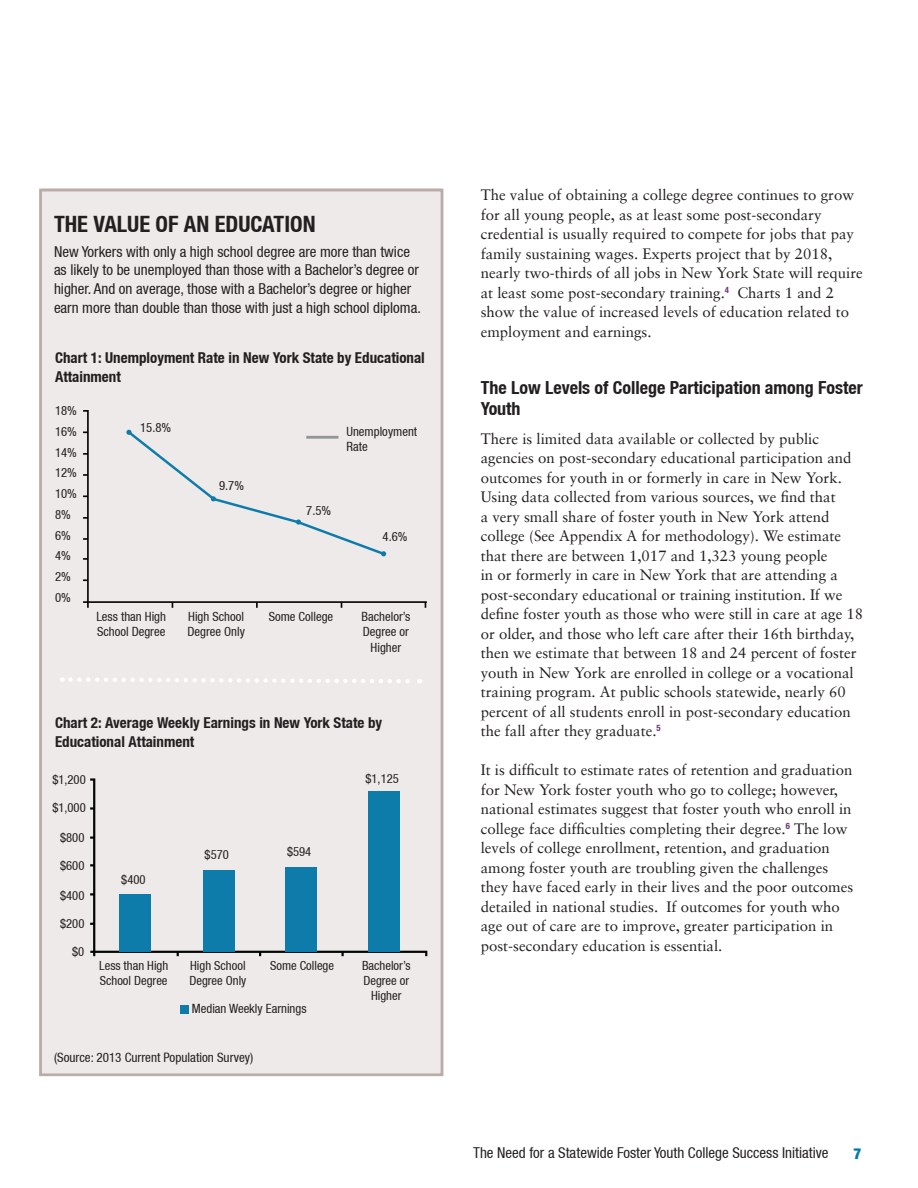
<style>
.page{position:relative;width:918px;height:1188px;background:#fff}
.page>*{position:absolute;margin:0;border:0;box-sizing:border-box;transform-origin:0 0}
.t1{font:700 condensed 22.5px "Helvetica Neue LT";color:#231f20}
.t2{font:700 condensed 18px/21.6px "Helvetica Neue LT";color:#231f20}
.t3{font:15px/19.5px "Sabon LT";color:#231f20}
.t4{font:condensed 15px/18.9px "Helvetica Neue LT";color:#231f20}
.t5{font:700 condensed 15px/18.9px "Helvetica Neue LT";color:#231f20}
.t6{font:900 condensed 15px "Helvetica Neue LT";color:#007caa}
.t7{font:condensed 13.05px "Helvetica Neue LT";color:#231f20}
.t8{font:condensed 12.75px/20.7px "Helvetica Neue LT";color:#231f20}
.t9{font:condensed 12.6px/15.1px "Helvetica Neue LT";color:#231f20}
</style>
<div class="page">
<div style="left:42px;top:189px;width:399px;height:884px;background:#edeae9"></div>
<hr style="left:83px;top:601px;width:344px;height:2px;background:#040503">
<svg style="left:83px;top:410px;width:7px;height:198px"></svg>
<svg style="left:126px;top:429px;width:261px;height:128px"></svg>
<hr style="left:306px;top:436px;width:33px;height:3px;background:#939698">
<svg style="left:90px;top:778px;width:338px;height:179px"></svg>
<div style="left:119px;top:894px;width:32px;height:57px;background:#0d7cab"></div>
<div style="left:203px;top:870px;width:32px;height:81px;background:#0d7cab"></div>
<div style="left:285px;top:867px;width:32px;height:84px;background:#0d7cab"></div>
<div style="left:369px;top:791px;width:31px;height:160px;background:#0d7cab"></div>
<div style="left:181px;top:1005px;width:8px;height:9px;background:#0d7cab"></div>
<svg style="left:62px;top:677px;width:358px;height:6px"></svg>
<h1 class="t1" style="left:54px;top:211px;width:263px">The Value of an Education</h1>
<p class="t4" style="left:54px;top:242px;width:368px">New Yorkers with only a high school degree are more than twice as likely to be unemployed than those with a Bachelor’s degree or higher. And on average, those with a Bachelor’s degree or higher earn more than double than those with just a high school diploma.</p>
<p class="t5" style="left:55px;top:349px;width:371px">Chart 1: Unemployment Rate in New York State by Educational<br>Attainment</p>
<p class="t8" style="left:55px;top:400px;width:23px">18%</p>
<p class="t8" style="left:55px;top:421px;width:23px">16%<br>14%<br>12%<br>10%<br>8%<br>6%<br>4%<br>2%<br>0%</p>
<p class="t8" style="left:140px;top:417px;width:33px">15.8%</p>
<p class="t8" style="left:219px;top:475px;width:26px">9.7%</p>
<p class="t8" style="left:346px;top:424px;width:72px;line-height:15.3px">Unemployment<br>Rate</p>
<p class="t8" style="left:306px;top:500px;width:26px">7.5%</p>
<p class="t8" style="left:383px;top:527px;width:26px">4.6%</p>
<p class="t8" style="left:96px;top:609px;width:71px;line-height:15.3px">Less than High<br>School Degree</p>
<p class="t8" style="left:187px;top:609px;width:59px;line-height:15.3px">High School<br>Degree Only</p>
<p class="t8" style="left:269px;top:606px;width:66px">Some College</p>
<p class="t8" style="left:362px;top:609px;width:50px;line-height:15.3px;text-align:center">Bachelor’s<br>Degree or<br>Higher</p>
<p class="t5" style="left:55px;top:713px;width:329px">Chart 2: Average Weekly Earnings in New York State by<br>Educational Attainment</p>
<p class="t9" style="left:52px;top:772px;width:35px">$1,200</p>
<p class="t9" style="left:52px;top:800px;width:35px">$1,000</p>
<p class="t9" style="left:60px;top:830px;width:26px">$800</p>
<p class="t9" style="left:60px;top:858px;width:26px">$600</p>
<p class="t9" style="left:60px;top:888px;width:26px">$400</p>
<p class="t9" style="left:60px;top:916px;width:26px">$200</p>
<p class="t9" style="left:72px;top:943px;width:14px">$0</p>
<p class="t9" style="left:121px;top:871px;width:26px">$400</p>
<p class="t9" style="left:205px;top:847px;width:26px">$570</p>
<p class="t9" style="left:287px;top:844px;width:26px">$594</p>
<p class="t9" style="left:366px;top:771px;width:35px">$1,125</p>
<p class="t9" style="left:99px;top:958px;width:71px">Less than High<br>School Degree</p>
<p class="t9" style="left:189px;top:958px;width:59px">High School<br>Degree Only</p>
<p class="t9" style="left:270px;top:958px;width:66px">Some College</p>
<p class="t9" style="left:362px;top:958px;width:50px;text-align:center">Bachelor’s<br>Degree or<br>Higher</p>
<p class="t8" style="left:192px;top:999px;width:116px">Median Weekly Earnings</p>
<p class="t7" style="left:54px;top:1050px;width:201px">(Source: 2013 Current Population Survey)</p>
<p class="t3" style="left:481px;top:185px;width:384px">The value of obtaining a college degree continues to grow for all young people, as at least some post-secondary credential is usually required to compete for jobs that pay family sustaining wages. Experts project that by 2018, nearly two-thirds of all jobs in New York State will require at least some post-secondary training.<sup>4</sup> Charts 1 and 2 show the value of increased levels of education related to employment and earnings.</p>
<p class="t2" style="left:481px;top:376px;width:384px">The Low Levels of College Participation among Foster<br>Youth</p>
<p class="t3" style="left:481px;top:429px;width:384px">There is limited data available or collected by public agencies on post-secondary educational participation and outcomes for youth in or formerly in care in New York.<br>Using data collected from various sources, we find that<br>a very small share of foster youth in New York attend college (See Appendix A for methodology). We estimate that there are between 1,017 and 1,323 young people<br>in or formerly in care in New York that are attending a post-secondary educational or training institution. If we define foster youth as those who were still in care at age 18 or older, and those who left care after their 16th birthday, then we estimate that between 18 and 24 percent of foster youth in New York are enrolled in college or a vocational training program. At public schools statewide, nearly 60 percent of all students enroll in post-secondary education the fall after they graduate.<sup>5</sup></p>
<p class="t3" style="left:481px;top:760px;width:374px">It is difficult to estimate rates of retention and graduation for New York foster youth who go to college; however, national estimates suggest that foster youth who enroll in college face difficulties completing their degree.<sup>6</sup> The low levels of college enrollment, retention, and graduation among foster youth are troubling given the challenges they have faced early in their lives and the poor outcomes detailed in national studies. If outcomes for youth who age out of care are to improve, greater participation in post-secondary education is essential.</p>
<p class="t4" style="left:473px;top:1143px;width:357px">The Need for a Statewide Foster Youth College Success Initiative</p>
<p class="t6" style="left:854px;top:1145px;width:9px">7</p>
</div>
